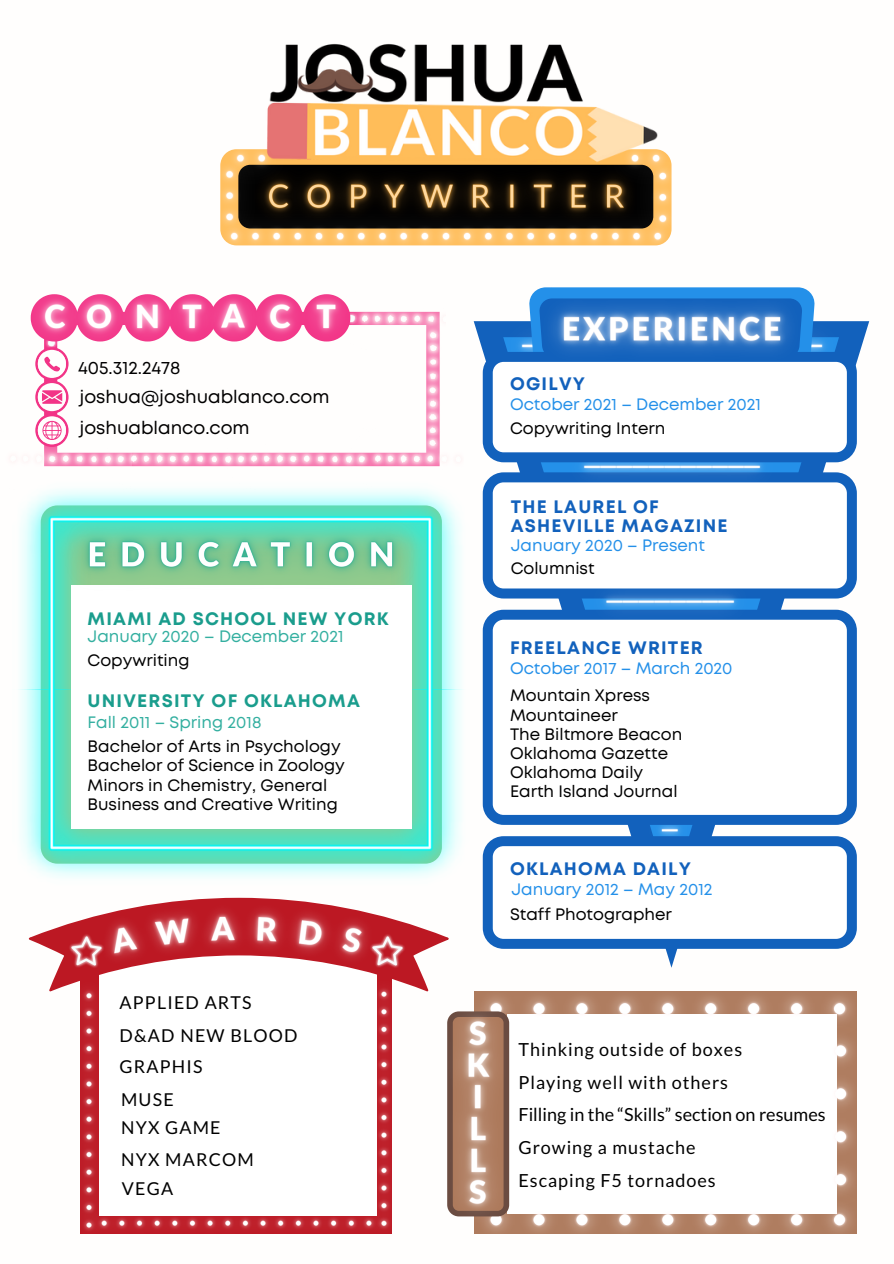
<style>
.page{position:relative;width:894px;height:1264px;background:#fff}
.page>*{position:absolute;margin:0;border:0;box-sizing:border-box;transform-origin:0 0}
.t1{font:18px "Lato";letter-spacing:.055em;color:#000}
.t2{font:700 18px/19.2px "Mont";letter-spacing:.065em;color:#1261bc}
.t3{font:18px "Mont";color:#000}
.t4{font:700 18px "Mont";letter-spacing:.065em;color:#1a9d8d}
.t5{font:18px "Lato";color:#000}
.t6{font:17.7px "Lato";letter-spacing:.065em;color:#000}
.t7{font:16.5px/19.2px "Mont";color:#000}
.t8{font:16.5px "Mont";color:#2490e9}
.t9{font:16.5px "Mont";color:#33afa0}
</style>
<div class="page">
<img style="left:300px;top:170px;width:292px;height:76px">
<img style="left:220px;top:228px;width:80px;height:18px">
<img style="left:220px;top:149px;width:113px;height:79px">
<img style="left:573px;top:170px;width:19px;height:58px">
<img style="left:592px;top:149px;width:80px;height:97px">
<img style="left:262px;top:43px;width:396px;height:127px">
<img style="left:618px;top:824px;width:102px;height:12px">
<img style="left:474px;top:321px;width:394px;height:79px">
<svg style="left:482px;top:472px;width:374px;height:126px"></svg>
<svg style="left:482px;top:609px;width:374px;height:215px"></svg>
<img style="left:541px;top:462px;width:261px;height:54px">
<svg style="left:482px;top:321px;width:374px;height:141px"></svg>
<svg style="left:482px;top:836px;width:374px;height:58px"></svg>
<img style="left:18px;top:489px;width:445px;height:389px">
<div style="left:71px;top:585px;width:340px;height:243px;background:#fff"></div>
<img style="left:131px;top:452px;width:96px;height:38px">
<img style="left:403px;top:311px;width:17px;height:14px">
<img style="left:18px;top:431px;width:113px;height:59px">
<img style="left:420px;top:311px;width:20px;height:116px">
<img style="left:227px;top:452px;width:162px;height:38px">
<svg style="left:35px;top:377px;width:33px;height:70px"></svg>
<img style="left:350px;top:427px;width:90px;height:60px">
<svg style="left:29px;top:920px;width:53px;height:41px"></svg>
<img style="left:69px;top:933px;width:13px;height:28px">
<img style="left:82px;top:897px;width:292px;height:67px">
<img style="left:148px;top:1216px;width:178px;height:18px">
<img style="left:326px;top:949px;width:48px;height:285px">
<img style="left:30px;top:314px;width:13px;height:63px">
<svg style="left:31px;top:297px;width:12px;height:44px"></svg>
<img style="left:369px;top:933px;width:5px;height:35px">
<img style="left:357px;top:311px;width:46px;height:14px">
<img style="left:374px;top:1162px;width:352px;height:72px">
<img style="left:374px;top:894px;width:483px;height:268px">
<img style="left:49px;top:961px;width:99px;height:273px">
<img style="left:43px;top:294px;width:50px;height:83px">
<img style="left:93px;top:294px;width:264px;height:48px">
<img style="left:140px;top:294px;width:129px;height:48px">
<img style="left:563px;top:525px;width:212px;height:126px">
<img style="left:519px;top:287px;width:308px;height:102px">
<img style="left:43px;top:495px;width:410px;height:123px">
<img style="left:423px;top:976px;width:111px;height:258px">
<img style="left:726px;top:954px;width:131px;height:280px">
<p class="t3" style="left:78px;top:360px;width:104px">405.312.2478</p>
<p class="t3" style="left:79px;top:390px;width:251px">joshua@joshuablanco.com</p>
<p class="t3" style="left:79px;top:420px;width:172px">joshuablanco.com</p>
<p class="t4" style="left:88px;top:612px;width:302px">MIAMI AD SCHOOL NEW YORK</p>
<p class="t7" style="left:88px;top:651px;width:103px">Copywriting</p>
<p class="t9" style="left:88px;top:630px;width:257px">January 2020 – December 2021</p>
<p class="t4" style="left:88px;top:694px;width:274px">UNIVERSITY OF OKLAHOMA</p>
<p class="t7" style="left:88px;top:738px;width:254px">Bachelor of Arts in Psychology</p>
<p class="t7" style="left:88px;top:757px;width:259px">Bachelor of Science in Zoology</p>
<p class="t7" style="left:88px;top:776px;width:252px">Minors in Chemistry, General<br>Business and Creative Writing</p>
<p class="t9" style="left:88px;top:715px;width:175px">Fall 2011 – Spring 2018</p>
<p class="t6" style="left:120px;top:991px;width:133px">APPLIED ARTS</p>
<p class="t6" style="left:120px;top:1024px;width:179px">D&amp;AD NEW BLOOD</p>
<p class="t6" style="left:120px;top:1055px;width:84px">GRAPHIS</p>
<p class="t6" style="left:121px;top:1088px;width:54px">MUSE</p>
<p class="t6" style="left:121px;top:1116px;width:101px">NYX GAME</p>
<p class="t6" style="left:121px;top:1148px;width:134px">NYX MARCOM</p>
<p class="t6" style="left:122px;top:1177px;width:53px">VEGA</p>
<p class="t2" style="left:510px;top:375px;width:77px">OGILVY</p>
<p class="t7" style="left:510px;top:420px;width:157px">Copywriting Intern</p>
<p class="t8" style="left:510px;top:398px;width:252px">October 2021 – December 2021</p>
<p class="t2" style="left:510px;top:498px;width:218px">THE LAUREL OF<br>ASHEVILLE MAGAZINE</p>
<p class="t7" style="left:510px;top:559px;width:85px">Columnist</p>
<p class="t8" style="left:510px;top:539px;width:196px">January 2020 – Present</p>
<p class="t2" style="left:510px;top:639px;width:194px">FREELANCE WRITER</p>
<p class="t8" style="left:510px;top:661px;width:224px">October 2017 – March 2020</p>
<p class="t7" style="left:510px;top:687px;width:141px">Mountain Xpress</p>
<p class="t7" style="left:510px;top:706px;width:109px">Mountaineer</p>
<p class="t7" style="left:510px;top:725px;width:174px">The Biltmore Beacon</p>
<p class="t7" style="left:510px;top:744px;width:159px">Oklahoma Gazette</p>
<p class="t7" style="left:510px;top:764px;width:135px">Oklahoma Daily</p>
<p class="t7" style="left:510px;top:783px;width:169px">Earth Island Journal</p>
<p class="t2" style="left:510px;top:860px;width:182px">OKLAHOMA DAILY</p>
<p class="t7" style="left:510px;top:905px;width:163px">Staff Photographer</p>
<p class="t8" style="left:511px;top:882px;width:202px">January 2012 – May 2012</p>
<p class="t1" style="left:518px;top:1038px;width:225px">Thinking outside of boxes</p>
<p class="t1" style="left:518px;top:1070px;width:211px">Playing well with others</p>
<p class="t5" style="left:518px;top:1103px;width:308px">Filling in the “Skills” section on resumes</p>
<p class="t1" style="left:518px;top:1136px;width:179px">Growing a mustache</p>
<p class="t1" style="left:518px;top:1168px;width:199px">Escaping F5 tornadoes</p>
</div>
